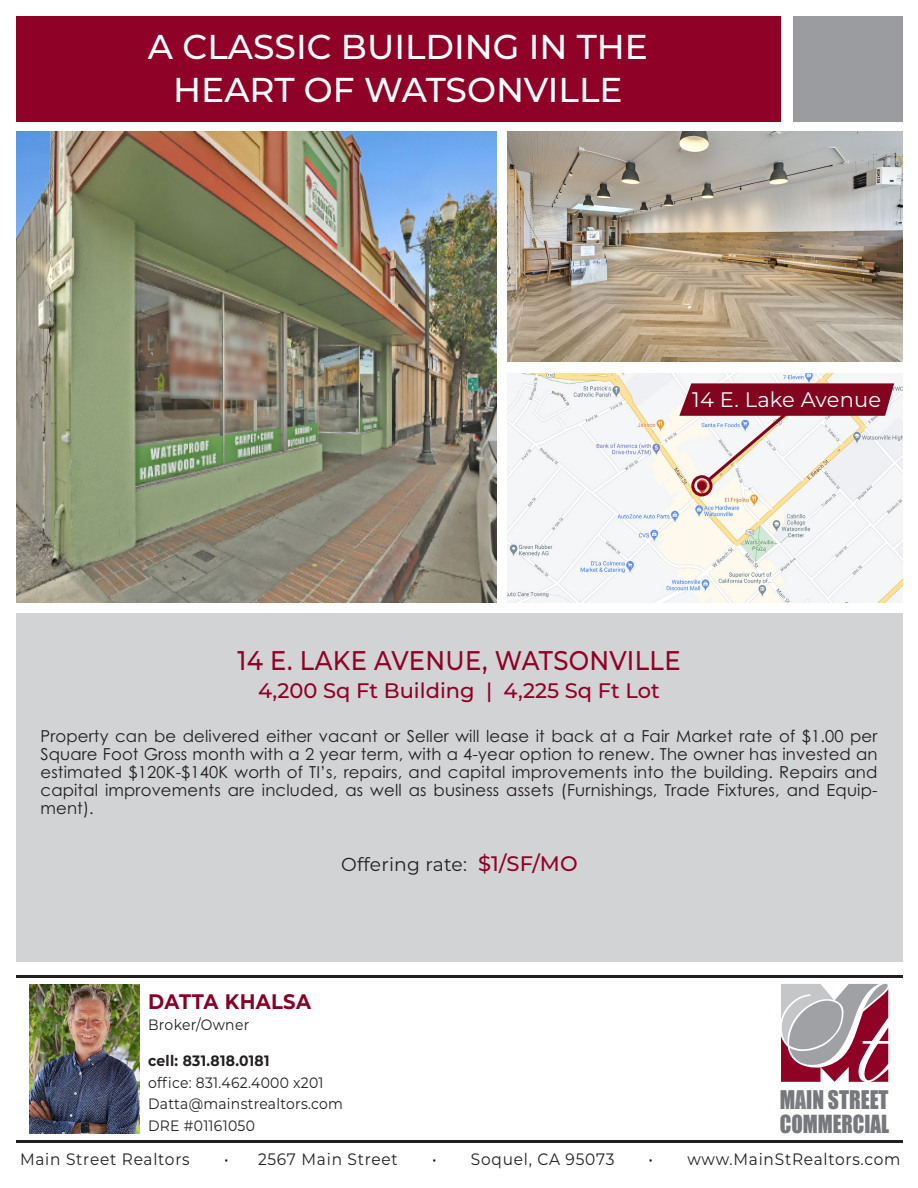
<style>
.page{position:relative;width:918px;height:1188px;background:#fff}
.page>*{position:absolute;margin:0;border:0;box-sizing:border-box;transform-origin:0 0}
.t1{font:500 34.5px "Montserrat";color:#fff}
.t2{font:500 27px "Montserrat";letter-spacing:.015em;color:#900126;scale:.9 1}
.t3{font:23.7px "Impact";color:#76787b;scale:.91 1}
.t4{font:23.1px "Impact";color:#76787b;scale:.91 1}
.t5{font:500 21px "Montserrat";color:#900126}
.t6{font:21px "Montserrat";letter-spacing:.01em;color:#fff}
.t7{font:700 21px "Montserrat";letter-spacing:.02em;color:#890027;scale:.93 1}
.t8{font:18.75px "Montserrat";letter-spacing:.01em;color:#231f20}
.t9{font:16.5px/18px "Century Gothic Std";letter-spacing:.01em;color:#231f20;text-align:justify}
.t10{font:16.5px "Montserrat";letter-spacing:.05em;color:#231f20;scale:.93 1}
.t11{font:15px "Montserrat";letter-spacing:.02em;color:#231f20;scale:.93 1}
.t12{font:700 15px "Montserrat";letter-spacing:.02em;color:#231f20;scale:.93 1}
.s1{font-weight:500;font-size:21px;color:#900126}
.s2{color:#7e8083}
</style>
<div class="page">
<img style="left:16px;top:132px;width:481px;height:471px">
<div style="left:16px;top:613px;width:887px;height:349px;background:#d2d3d4"></div>
<hr style="left:16px;top:1140px;width:887px;height:3px;background:#231f20">
<hr style="left:16px;top:975px;width:887px;height:2px;background:#231f20">
<div style="left:794px;top:16px;width:109px;height:106px;background:#9a9c9f"></div>
<div style="left:16px;top:16px;width:765px;height:106px;background:#900127"></div>
<svg style="left:781px;top:984px;width:107px;height:98px"></svg>
<img style="left:29px;top:985px;width:110px;height:149px">
<img style="left:508px;top:132px;width:395px;height:229px">
<img style="left:508px;top:373px;width:395px;height:230px">
<div style="left:697px;top:481px;width:10px;height:10px;background:#82041f;border-radius:50%"></div>
<div style="left:691px;top:475px;width:22px;height:22px;border:3px solid #82041f;border-radius:50%"></div>
<svg style="left:679px;top:383px;width:215px;height:101px"></svg>
<p class="t1" style="left:148px;top:22px;width:502px">A CLASSIC BUILDING IN THE</p>
<p class="t1" style="left:173px;top:66px;width:451px">HEART OF WATSONVILLE</p>
<p class="t6" style="left:692px;top:385px;width:191px">14 E. Lake Avenue</p>
<p class="t2" style="left:237px;top:641px;width:494px">14 E. LAKE AVENUE, WATSONVILLE</p>
<p class="t5" style="left:258px;top:676px;width:403px">4,200 Sq Ft Building | 4,225 Sq Ft Lot</p>
<p class="t9" style="left:40px;top:727px;width:839px">Property can be delivered either vacant or Seller will lease it back at a Fair Market rate of $1.00 per Square Foot Gross month with a 2 year term, with a 4-year option to renew. The owner has invested an estimated $120K-$140K worth of TI’s, repairs, and capital improvements into the building. Repairs and capital improvements are included, as well as business assets (Furnishings, Trade Fixtures, and Equip&shy;ment).</p>
<p class="t8" style="left:341px;top:851px;width:238px">Offering rate: <span class="s1">$1/SF/MO</span></p>
<p class="t7" style="left:148px;top:986px;width:177px">DATTA KHALSA</p>
<p class="t11" style="left:148px;top:1014px;width:110px">Broker/Owner</p>
<p class="t12" style="left:148px;top:1050px;width:132px">cell: 831.818.0181</p>
<p class="t11" style="left:148px;top:1072px;width:190px">office: 831.462.4000 x201</p>
<p class="t11" style="left:148px;top:1093px;width:211px">Datta@mainstrealtors.com</p>
<p class="t11" style="left:148px;top:1115px;width:116px">DRE #01161050</p>
<p class="t3" style="left:780px;top:1081px;width:121px">M<span class="s2">A</span>IN STREET</p>
<p class="t4" style="left:780px;top:1106px;width:122px">COMMERCIAL</p>
<p class="t10" style="left:20px;top:1148px;width:184px">Main Street Realtors</p>
<p class="t10" style="left:224px;top:1148px;width:188px">• 2567 Main Street</p>
<p class="t10" style="left:432px;top:1148px;width:197px">• Soquel, CA 95073</p>
<p class="t10" style="left:649px;top:1148px;width:272px">• www.MainStRealtors.com</p>
</div>
